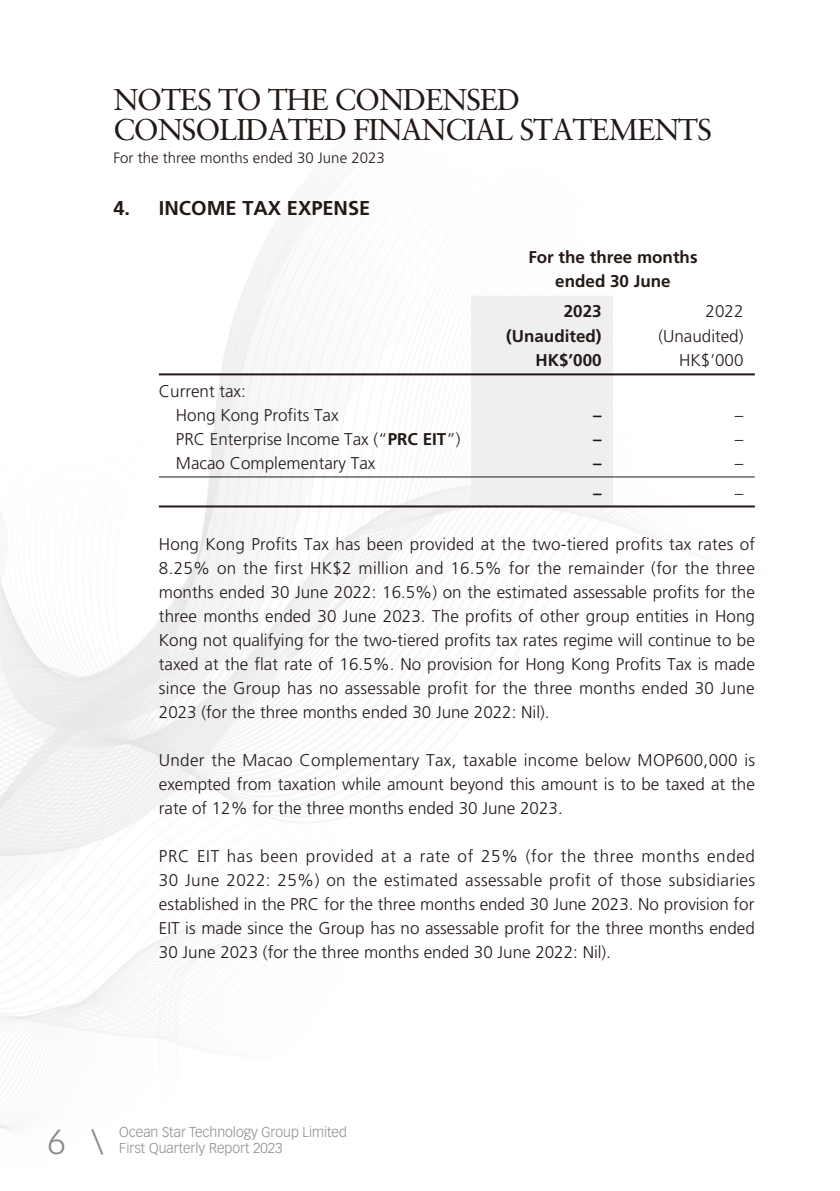
<style>
.page{position:relative;width:840px;height:1191px;background:#fff}
.page>*{position:absolute;margin:0;border:0;box-sizing:border-box;transform-origin:0 0}
.t1{font:300 34px "Vectora LT Std";color:#898989}
.t2{font:30px/30px "Sabon LT Std";letter-spacing:-.04em;color:#231916}
.t3{font:700 20px "Frutiger LT Std";color:#231916}
.t4{font:300 17px/24px "Frutiger LT Std";color:#231916;text-align:justify}
.t5{font:700 17px/24px "Frutiger LT Std";color:#231916;text-align:center}
.t6{font:300 15px "Frutiger LT Std";color:#231916}
.t7{font:300 14px/16px "Vectora LT Std";color:#898989}
.s1{font-weight:700}
</style>
<div class="page">
<img style="left:0;top:190px;width:755px;height:940px">
<div style="left:471px;top:296px;width:141px;height:209px;background:#efeff0"></div>
<hr style="left:159px;top:373px;width:312px;height:2px;background:#231916">
<hr style="left:471px;top:373px;width:141px;height:2px;background:#231916">
<hr style="left:612px;top:373px;width:142px;height:2px;background:#231916">
<hr style="left:159px;top:476px;width:312px;height:1px;background:#231916">
<hr style="left:471px;top:476px;width:141px;height:1px;background:#231916">
<hr style="left:612px;top:476px;width:142px;height:1px;background:#231916">
<hr style="left:159px;top:505px;width:312px;height:2px;background:#231916">
<hr style="left:471px;top:505px;width:141px;height:2px;background:#231916">
<hr style="left:612px;top:505px;width:142px;height:2px;background:#231916">
<h2 class="t2" style="left:113px;top:84px;width:599px">NOTES TO THE CONDENSED<br>CONSOLIDATED FINANCIAL STATEMENTS</h2>
<p class="t6" style="left:113px;top:150px;width:272px">For the three months ended 30 June 2023</p>
<p class="t3" style="left:113px;top:196px;width:258px">4. INCOME TAX EXPENSE</p>
<p class="t4" style="left:176px;top:379px;width:164px;text-indent:-17px">Current tax:<br>Hong Kong Profits Tax</p>
<p class="t5" style="left:528px;top:245px;width:171px">For the three months ended 30 June</p>
<p class="t5" style="left:563px;top:299px;width:39px">2023</p>
<p class="t4" style="left:705px;top:299px;width:39px">2022</p>
<p class="t5" style="left:506px;top:324px;width:97px">(Unaudited)</p>
<p class="t4" style="left:658px;top:324px;width:87px">(Unaudited)</p>
<p class="t5" style="left:535px;top:349px;width:68px">HK$’000</p>
<p class="t4" style="left:678px;top:349px;width:66px">HK$’000</p>
<p class="t5" style="left:592px;top:403px;width:10px">–</p>
<p class="t4" style="left:734px;top:403px;width:10px">–</p>
<p class="t4" style="left:176px;top:427px;width:286px">PRC Enterprise Income Tax (“<span class="s1">PRC EIT</span>”)</p>
<p class="t5" style="left:592px;top:427px;width:10px">–</p>
<p class="t4" style="left:734px;top:427px;width:10px">–</p>
<p class="t4" style="left:176px;top:451px;width:201px">Macao Complementary Tax</p>
<p class="t5" style="left:592px;top:451px;width:10px">–</p>
<p class="t4" style="left:734px;top:451px;width:10px">–</p>
<p class="t5" style="left:592px;top:481px;width:10px">–</p>
<p class="t4" style="left:734px;top:481px;width:10px">–</p>
<p class="t4" style="left:159px;top:532px;width:597px">Hong Kong Profits Tax has been provided at the two-tiered profits tax rates of 8.25% on the first HK$2 million and 16.5% for the remainder (for the three months ended 30 June 2022: 16.5%) on the estimated assessable profits for the three months ended 30 June 2023. The profits of other group entities in Hong Kong not qualifying for the two-tiered profits tax rates regime will continue to be taxed at the flat rate of 16.5%. No provision for Hong Kong Profits Tax is made since the Group has no assessable profit for the three months ended 30 June 2023 (for the three months ended 30 June 2022: Nil).</p>
<p class="t4" style="left:159px;top:748px;width:597px">Under the Macao Complementary Tax, taxable income below MOP600,000 is exempted from taxation while amount beyond this amount is to be taxed at the rate of 12% for the three months ended 30 June 2023.</p>
<p class="t4" style="left:159px;top:844px;width:597px">PRC EIT has been provided at a rate of 25% (for the three months ended 30 June 2022: 25%) on the estimated assessable profit of those subsidiaries established in the PRC for the three months ended 30 June 2023. No provision for EIT is made since the Group has no assessable profit for the three months ended 30 June 2023 (for the three months ended 30 June 2022: Nil).</p>
<h1 class="t1" style="left:48px;top:1122px;width:58px">6 \</h1>
<p class="t7" style="left:119px;top:1124px;width:229px">Ocean Star Technology Group Limited<br>First Quarterly Report 2023</p>
</div>
